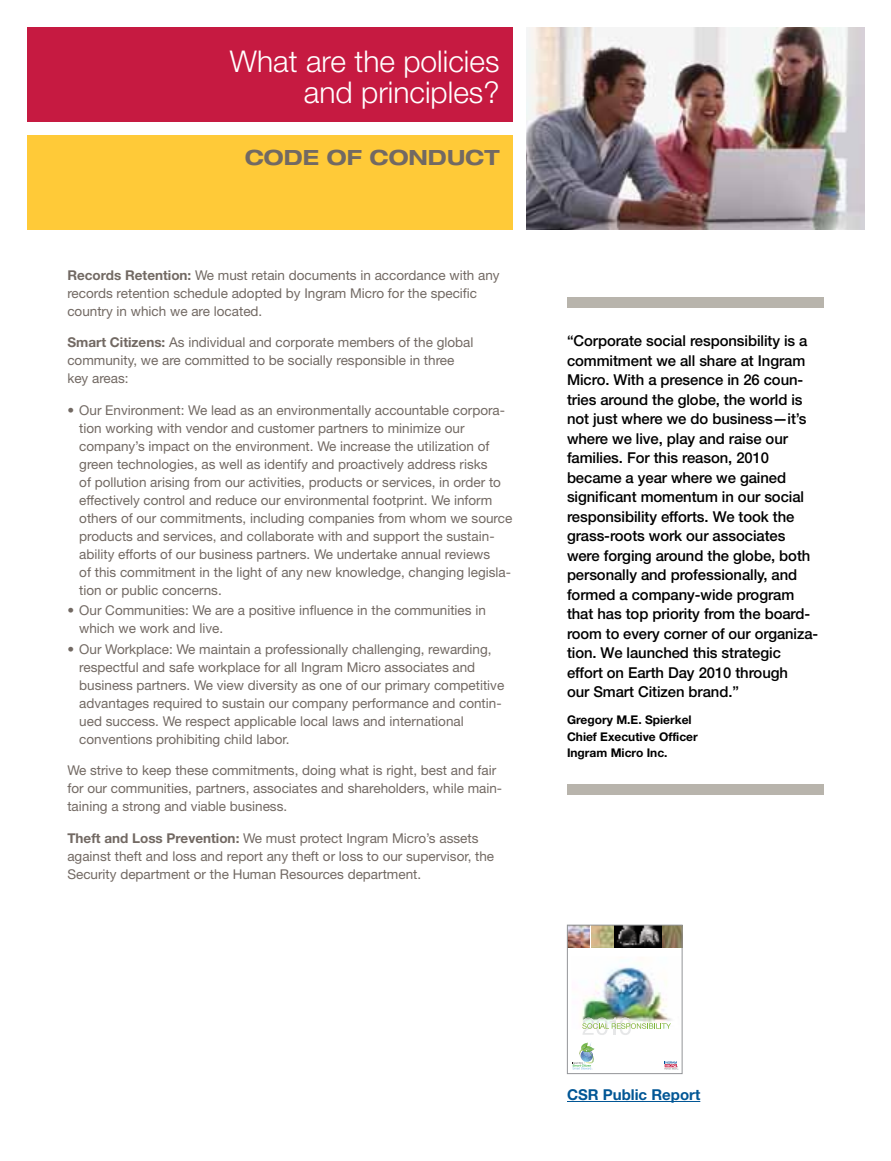
<style>
.page{position:relative;width:891px;height:1161px;background:#fff}
.page>*{position:absolute;margin:0;border:0;box-sizing:border-box;transform-origin:0 0}
.t1{font:300 30px/31.5px "Helvetica Neue LT Std";color:#fff;text-align:right}
.t2{font:700 expanded 21px "Helvetica Neue LT Std";color:#726963}
.t3{font:500 15px/19.5px "Helvetica Neue LT Std";letter-spacing:-.005em;color:#000}
.t4{font:700 15px "Helvetica Neue LT Std";color:#005695}
.t5{font:13.5px/18px "Helvetica Neue LT Std";color:#726963}
.t6{font:700 12px/16.5px "Helvetica Neue LT Std";color:#000}
.s1{font-weight:700}
</style>
<div class="page">
<div style="left:27px;top:27px;width:486px;height:95px;background:#c61a41"></div>
<div style="left:27px;top:135px;width:486px;height:95px;background:#ffca38"></div>
<img style="left:526px;top:27px;width:338px;height:203px">
<div style="left:567px;top:297px;width:257px;height:11px;background:#b8b4ac"></div>
<div style="left:567px;top:784px;width:257px;height:11px;background:#b8b4ac"></div>
<img style="left:581px;top:961px;width:91px;height:59px">
<img style="left:569px;top:927px;width:92px;height:21px">
<img style="left:663px;top:927px;width:17px;height:21px">
<svg style="left:582px;top:1018px;width:89px;height:17px"></svg>
<svg style="left:665px;top:1061px;width:13px;height:9px"></svg>
<svg style="left:573px;top:1042px;width:22px;height:28px"></svg>
<div style="left:567px;top:925px;width:115px;height:149px;border:1px solid #939598"></div>
<hr style="left:567px;top:1101px;width:133px;height:1px;background:#005695">
<h1 class="t1" style="left:230px;top:45px;width:271px">What are the policies and principles?</h1>
<h2 class="t2" style="left:245px;top:144px;width:256px">CODE OF CONDUCT</h2>
<p class="t5" style="left:67px;top:266px;width:434px"><span class="s1">Records Retention:</span> We must retain documents in accordance with any records retention schedule adopted by Ingram Micro for the specific country in which we are located.</p>
<p class="t5" style="left:67px;top:333px;width:408px"><span class="s1">Smart Citizens:</span> As individual and corporate members of the global community, we are committed to be socially responsible in three key areas:</p>
<p class="t5" style="left:79px;top:401px;width:435px;text-indent:-12px">• Our Environment: We lead as an environmentally accountable corpora&shy;tion working with vendor and customer partners to minimize our company’s impact on the environment. We increase the utilization of green technologies, as well as identify and proactively address risks<br>of pollution arising from our activities, products or services, in order to effectively control and reduce our environmental footprint. We inform others of our commitments, including companies from whom we source products and services, and collaborate with and support the sustain&shy;ability efforts of our business partners. We undertake annual reviews<br>of this commitment in the light of any new knowledge, changing legisla&shy;tion or public concerns.</p>
<p class="t5" style="left:79px;top:601px;width:408px;text-indent:-12px">• Our Communities: We are a positive influence in the communities in which we work and live.</p>
<p class="t5" style="left:79px;top:640px;width:427px;text-indent:-12px">• Our Workplace: We maintain a professionally challenging, rewarding, respectful and safe workplace for all Ingram Micro associates and business partners. We view diversity as one of our primary competitive advantages required to sustain our company performance and contin&shy;ued success. We respect applicable local laws and international conventions prohibiting child labor.</p>
<p class="t5" style="left:67px;top:761px;width:436px">We strive to keep these commitments, doing what is right, best and fair for our communities, partners, associates and shareholders, while main&shy;taining a strong and viable business.</p>
<p class="t5" style="left:67px;top:829px;width:428px"><span class="s1">Theft and Loss Prevention:</span> We must protect Ingram Micro’s assets against theft and loss and report any theft or loss to our supervisor, the<br>Security department or the Human Resources department.</p>
<p class="t3" style="left:567px;top:331px;width:253px">“Corporate social responsibility is a commitment we all share at Ingram Micro. With a presence in 26 coun&shy;tries around the globe, the world is not just where we do business—it’s where we live, play and raise our families. For this reason, 2010 became a year where we gained significant momentum in our social responsibility efforts. We took the grass-roots work our associates were forging around the globe, both personally and professionally, and formed a company-wide program that has top priority from the board&shy;room to every corner of our organiza&shy;tion. We launched this strategic effort on Earth Day 2010 through<br>our Smart Citizen brand.”</p>
<p class="t6" style="left:567px;top:712px;width:132px">Gregory M.E. Spierkel<br>Chief Executive Officer<br>Ingram Micro Inc.</p>
<p class="t4" style="left:567px;top:1085px;width:135px">CSR Public Report</p>
</div>
